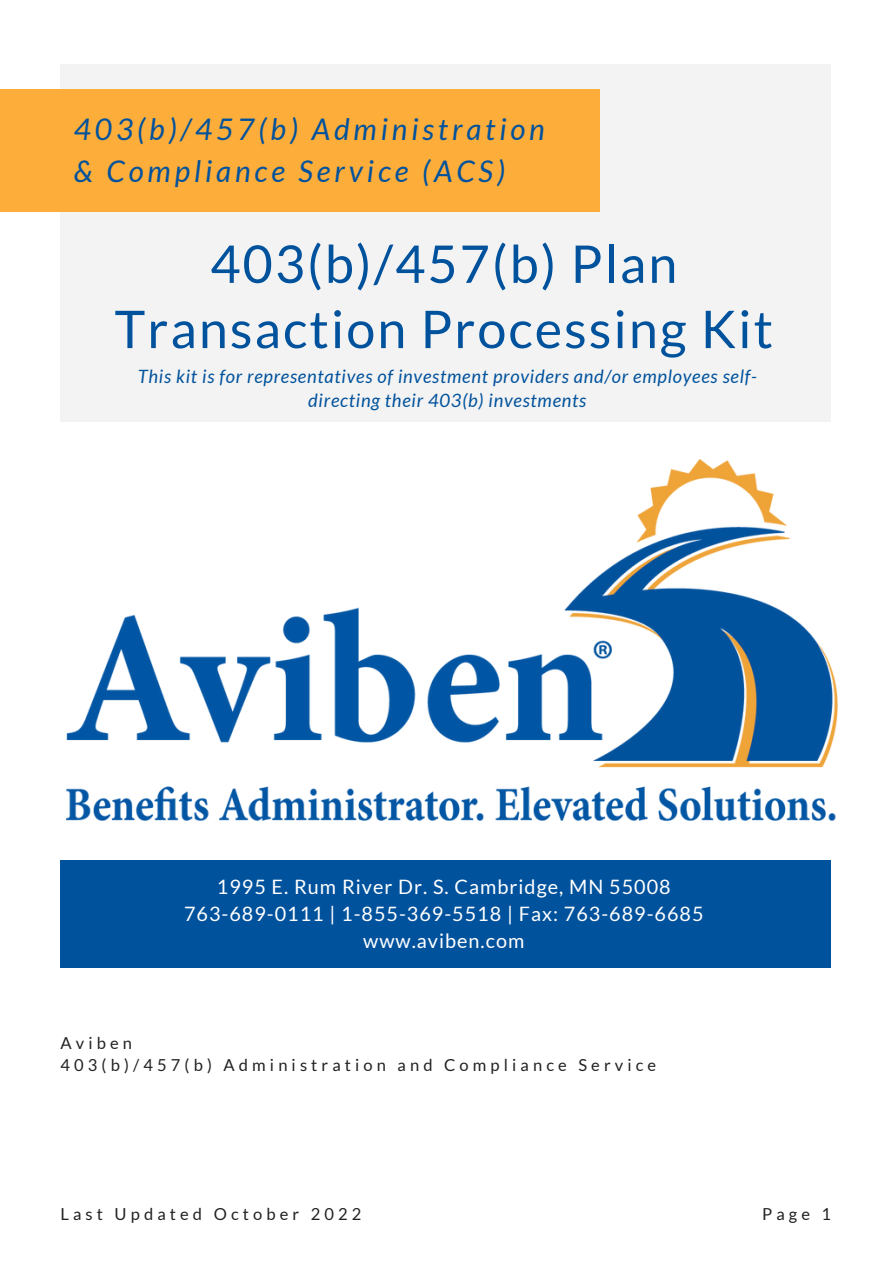
<style>
.page{position:relative;width:893px;height:1264px;background:#fff}
.page>*{position:absolute;margin:0;border:0;box-sizing:border-box;transform-origin:0 0}
.t1{font:52.05px/65.2px "Lato";letter-spacing:.04em;color:#00529d;text-align:center}
.t2{font:italic 29.7px/41.5px "Lato";letter-spacing:.13em;color:#00529d}
.t3{font:19.8px/27px "Lato";letter-spacing:.05em;color:#fff;text-align:center}
.t4{font:italic 18.3px/24.8px "Lato";letter-spacing:.04em;color:#00529d;text-align:center}
.t5{font:16.5px/22.5px "Lato";letter-spacing:.25em;color:#222}
</style>
<div class="page">
<div style="left:60px;top:860px;width:770px;height:107px;background:#00529d"></div>
<div style="left:60px;top:64px;width:770px;height:358px;background:#f3f3f3"></div>
<div style="left:0;top:89px;width:599px;height:123px;background:#fdad3a"></div>
<img style="left:67px;top:459px;width:770px;height:361px">
<h2 class="t2" style="left:74px;top:108px;width:472px">403(b)/457(b) Administration &amp; Compliance Service (ACS)</h2>
<h1 class="t1" style="left:115px;top:230px;width:660px">403(b)/457(b) Plan<br>Transaction Processing Kit</h1>
<p class="t4" style="left:138px;top:363px;width:620px">This kit is for representatives of investment providers and/or employees self&shy;directing their 403(b) investments</p>
<p class="t3" style="left:184px;top:872px;width:521px">1995 E. Rum River Dr. S. Cambridge, MN 55008<br>763-689-0111 | 1-855-369-5518 | Fax: 763-689-6685 www.aviben.com</p>
<p class="t5" style="left:60px;top:1030px;width:597px">Aviben<br>403(b)/457(b) Administration and Compliance Service</p>
<p class="t5" style="left:60px;top:1202px;width:302px">Last Updated October 2022</p>
<p class="t5" style="left:762px;top:1202px;width:70px">Page 1</p>
</div>
